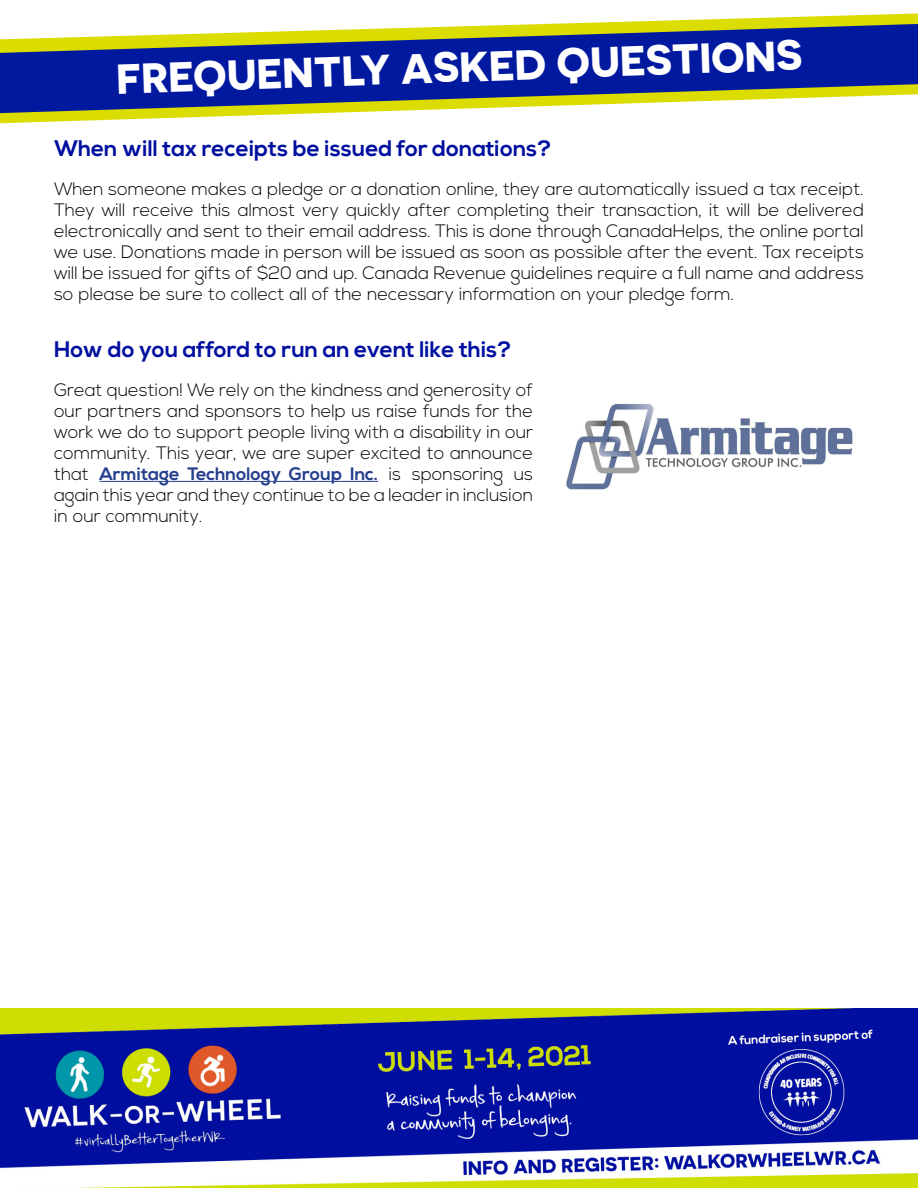
<style>
.page{position:relative;width:918px;height:1188px;background:#fff}
.page>*{position:absolute;margin:0;border:0;box-sizing:border-box;transform-origin:0 0}
.t1{font:700 42px "Novecentosanswide";color:#fff}
.t2{font:700 22.5px "Nexa";color:#000f9f}
.t3{font:300 18px/21px "Nexa";color:#000;text-align:justify}
.s1{font-weight:700;color:#253f8e}
</style>
<div class="page">
<svg style="left:0;top:13px;width:918px;height:110px"></svg>
<svg style="left:0;top:24px;width:918px;height:89px;background:#4b5c8a"></svg>
<img style="left:0;top:1009px;width:918px;height:179px">
<hr style="left:99px;top:481px;width:279px;height:1px;background:#253f8e">
<img style="left:566px;top:403px;width:287px;height:87px">
<p class="t1" style="left:116px;top:53px;width:688px;rotate:-2deg">FREQUENTLY ASKED QUESTIONS</p>
<p class="t2" style="left:54px;top:135px;width:499px">When will tax receipts be issued for donations?</p>
<p class="t3" style="left:54px;top:179px;width:812px">When someone makes a pledge or a donation online, they are automatically issued a tax receipt.<br>They will receive this almost very quickly after completing their transaction, it will be delivered electronically and sent to their email address. This is done through CanadaHelps, the online portal we use. Donations made in person will be issued as soon as possible after the event. Tax receipts will be issued for gifts of $20 and up. Canada Revenue guidelines require a full name and address so please be sure to collect all of the necessary information on your pledge form.</p>
<p class="t2" style="left:54px;top:336px;width:459px">How do you afford to run an event like this?</p>
<p class="t3" style="left:54px;top:380px;width:481px">Great question! We rely on the kindness and generosity of our partners and sponsors to help us raise funds for the work we do to support people living with a disability in our community. This year, we are super excited to announce that <span class="s1">Armitage Technology Group Inc.</span> is sponsoring us again this year and they continue to be a leader in inclusion in our community.</p>
</div>
